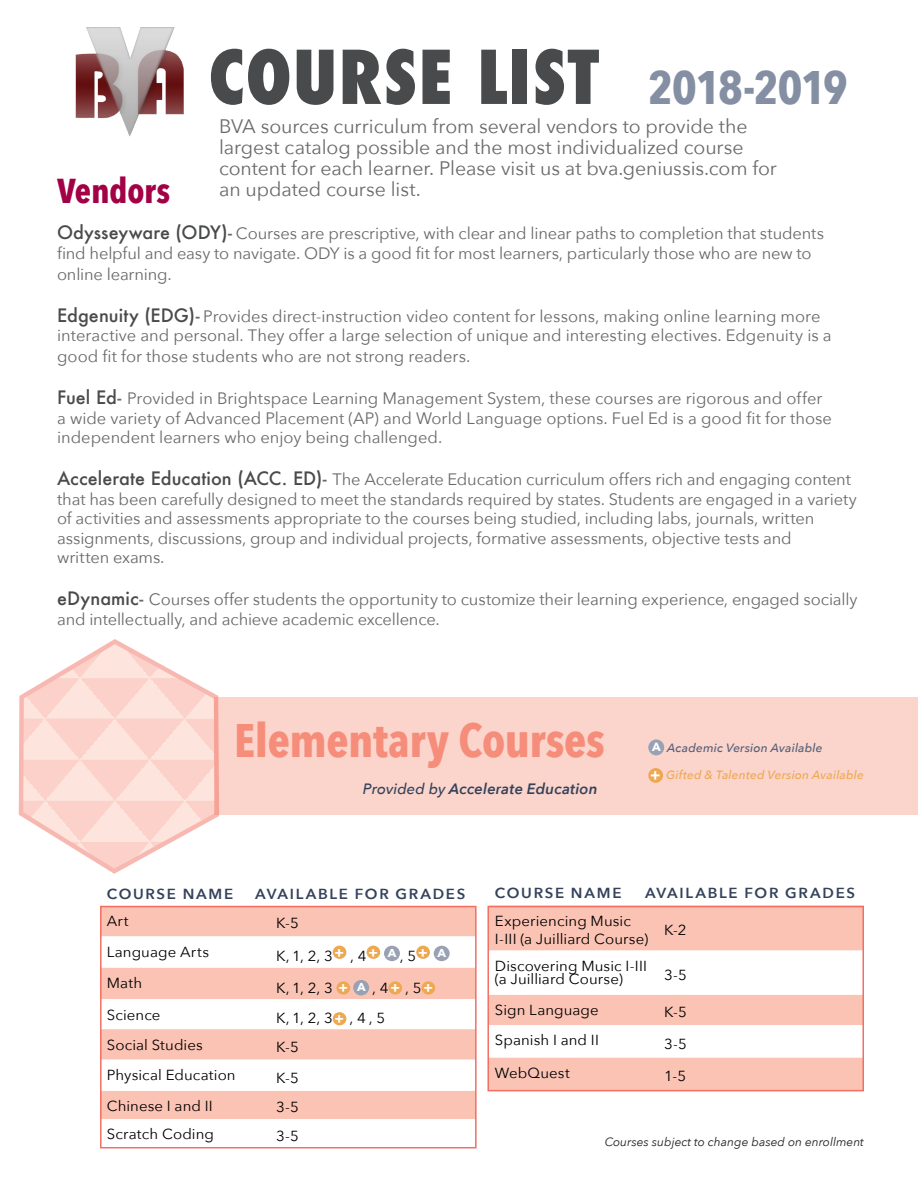
<style>
.page{position:relative;width:918px;height:1188px;background:#fff}
.page>*{position:absolute;margin:0;border:0;box-sizing:border-box;transform-origin:0 0}
.t1{font:800 condensed 72px "Futura";letter-spacing:.02em;color:#494a4b}
.t2{font:700 46.95px "Avenir Next Condensed";letter-spacing:-.01em;color:#f58d7a}
.t3{font:700 46.95px "Avenir Next Condensed";letter-spacing:-.025em;color:#858fa4}
.t4{font:700 34.5px "Avenir Next Condensed";letter-spacing:-.005em;color:#a30146}
.t5{font:19.5px/21px "Avenir Next";letter-spacing:-.005em;color:#69696c}
.t6{font:16.5px/19.5px "Avenir Next";letter-spacing:-.005em;color:#69696c}
.t7{font:700 15.45px "Avenir Next";color:#fff}
.t8{font:italic 600 15px "Avenir Next";letter-spacing:.01em;color:#34425a}
.t9{font:14.55px/18px "Avenir Next";letter-spacing:.005em;color:#000}
.t10{font:600 14.55px "Avenir Next";letter-spacing:.115em;color:#34425a}
.t11{font:700 13.95px "Avenir Next";color:#fff}
.t12{font:italic 12px "Avenir Next";color:#231f20}
.t13{font:italic 500 12px "Avenir Next";letter-spacing:.015em;color:#eea852}
.t14{font:italic 500 12px "Avenir Next";letter-spacing:.015em;color:#515e77}
.t15{font:700 11.85px "Avenir Next";color:#fff}
.t16{font:700 11.4px "Avenir Next";color:#fff}
.s1{font-family:"Futura";font-weight:500;font-size:18px;color:#494a4b}
.s2{font-family:"Futura";font-weight:500;font-size:18px}
.s3{font-weight:500}
.s4{font-weight:700;font-size:13.95px;color:#fff}
</style>
<div class="page">
<div style="left:489px;top:905px;width:375px;height:183px;background:#fbc3b4"></div>
<svg style="left:490px;top:951px;width:371px;height:106px"></svg>
<div style="left:214px;top:697px;width:704px;height:117px;background:#fbd4cb"></div>
<svg style="left:18px;top:639px;width:203px;height:235px"></svg>
<div style="left:648px;top:739px;width:16px;height:16px;background:#99a2b5;border-radius:50%"></div>
<div style="left:648px;top:768px;width:15px;height:15px;background:#eea852;border-radius:50%"></div>
<img style="left:75px;top:27px;width:109px;height:110px">
<div style="left:103px;top:909px;width:371px;height:27px;background:#fbc3b4"></div>
<svg style="left:103px;top:936px;width:371px;height:183px"></svg>
<div style="left:333px;top:946px;width:13px;height:13px;background:#eea852;border-radius:50%"></div>
<div style="left:367px;top:946px;width:13px;height:13px;background:#eea852;border-radius:50%"></div>
<div style="left:384px;top:946px;width:16px;height:15px;background:#99a2b5;border-radius:50%"></div>
<div style="left:416px;top:946px;width:14px;height:13px;background:#eea852;border-radius:50%"></div>
<div style="left:434px;top:946px;width:16px;height:15px;background:#99a2b5;border-radius:50%"></div>
<div style="left:336px;top:981px;width:14px;height:14px;background:#eea852;border-radius:50%"></div>
<div style="left:353px;top:980px;width:16px;height:15px;background:#99a2b5;border-radius:50%"></div>
<div style="left:388px;top:981px;width:14px;height:14px;background:#eea852;border-radius:50%"></div>
<div style="left:422px;top:981px;width:13px;height:14px;background:#eea852;border-radius:50%"></div>
<div style="left:333px;top:1012px;width:13px;height:13px;background:#eea852;border-radius:50%"></div>
<div style="left:100px;top:906px;width:377px;height:242px;border:2px solid #f26f62"></div>
<div style="left:487px;top:906px;width:377px;height:185px;border:2px solid #f26f62"></div>
<p class="t1" style="left:208px;top:28px;width:392px">COURSE LIST</p>
<p class="t3" style="left:648px;top:59px;width:201px">2018-2019</p>
<p class="t5" style="left:219px;top:115px;width:559px">BVA sources curriculum from several vendors to provide the largest catalog possible and the most individualized course content for each learner. Please visit us at bva.geniussis.com for an updated course list.</p>
<p class="t4" style="left:57px;top:170px;width:115px">Vendors</p>
<p class="t6" style="left:57px;top:223px;width:769px"><span class="s1">Odysseyware (ODY)</span><span class="s2">-</span> Courses are prescriptive, with clear and linear paths to completion that students find helpful and easy to navigate. ODY is a good fit for most learners, particularly those who are new to</p>
<p class="t6" style="left:57px;top:263px;width:116px">online learning.</p>
<p class="t6" style="left:57px;top:305px;width:776px"><span class="s1">Edgenuity (EDG)</span><span class="s2">-</span> Provides direct-instruction video content for lessons, making online learning more interactive and personal. They offer a large selection of unique and interesting electives. Edgenuity is a</p>
<p class="t6" style="left:57px;top:346px;width:415px">good fit for those students who are not strong readers.</p>
<p class="t6" style="left:57px;top:388px;width:776px"><span class="s1">Fuel Ed</span><span class="s2">-</span> Provided in Brightspace Learning Management System, these courses are rigorous and offer a wide variety of Advanced Placement (AP) and World Language options. Fuel Ed is a good fit for those independent learners who enjoy being challenged.</p>
<p class="t6" style="left:57px;top:469px;width:801px"><span class="s1">Accelerate Education (ACC. ED)</span><span class="s2">-</span> The Accelerate Education curriculum offers rich and engaging content that has been carefully designed to meet the standards required by states. Students are engaged in a variety of activities and assessments appropriate to the courses being studied, including labs, journals, written assignments, discussions, group and individual projects, formative assessments, objective tests and</p>
<p class="t6" style="left:57px;top:547px;width:109px">written exams.</p>
<p class="t6" style="left:57px;top:589px;width:802px"><span class="s1">eDynamic</span><span class="s2">-</span> Courses offer students the opportunity to customize their learning experience, engaged socially and intellectually, and achieve academic excellence.</p>
<p class="t2" style="left:234px;top:712px;width:372px">Elementary Courses</p>
<p class="t8" style="left:363px;top:776px;width:236px"><span class="s3">Provided by</span> Accelerate Education</p>
<p class="t15" style="left:652px;top:737px;width:10px">A</p>
<p class="t14" style="left:667px;top:738px;width:157px">Academic Version Available</p>
<p class="t7" style="left:650px;top:762px;width:12px">+</p>
<p class="t13" style="left:666px;top:765px;width:199px">Gifted &amp; Talented Version Available</p>
<p class="t10" style="left:107px;top:882px;width:128px">COURSE NAME</p>
<p class="t10" style="left:255px;top:882px;width:212px">AVAILABLE FOR GRADES</p>
<p class="t9" style="left:107px;top:912px;width:23px">Art</p>
<p class="t9" style="left:276px;top:914px;width:24px">K-5</p>
<p class="t9" style="left:107px;top:942px;width:104px">Language Arts</p>
<p class="t9" style="left:276px;top:947px;width:58px">K, 1, 2, 3</p>
<p class="t11" style="left:335px;top:940px;width:11px">+</p>
<p class="t9" style="left:350px;top:947px;width:18px">, 4</p>
<p class="t11" style="left:368px;top:940px;width:11px">+</p>
<p class="t16" style="left:388px;top:943px;width:10px">A</p>
<p class="t9" style="left:400px;top:947px;width:18px">, 5</p>
<p class="t11" style="left:418px;top:940px;width:11px">+</p>
<p class="t16" style="left:438px;top:943px;width:10px">A</p>
<p class="t9" style="left:107px;top:973px;width:37px">Math</p>
<p class="t9" style="left:276px;top:978px;width:73px">K, 1, 2, 3 <span class="s4">+</span></p>
<p class="t16" style="left:357px;top:978px;width:10px">A</p>
<p class="t9" style="left:372px;top:978px;width:62px">, 4<span class="s4">+</span> , 5<span class="s4">+</span></p>
<p class="t9" style="left:107px;top:1005px;width:55px">Science</p>
<p class="t9" style="left:276px;top:1009px;width:111px">K, 1, 2, 3<span class="s4">+</span> , 4 , 5</p>
<p class="t9" style="left:107px;top:1035px;width:98px">Social Studies</p>
<p class="t9" style="left:276px;top:1037px;width:24px">K-5</p>
<p class="t9" style="left:107px;top:1065px;width:130px">Physical Education</p>
<p class="t9" style="left:276px;top:1068px;width:24px">K-5</p>
<p class="t9" style="left:107px;top:1096px;width:107px">Chinese I and II</p>
<p class="t9" style="left:276px;top:1098px;width:24px">3-5</p>
<p class="t9" style="left:107px;top:1125px;width:109px">Scratch Coding</p>
<p class="t9" style="left:276px;top:1126px;width:24px">3-5</p>
<p class="t10" style="left:495px;top:880px;width:128px">COURSE NAME</p>
<p class="t10" style="left:645px;top:880px;width:212px">AVAILABLE FOR GRADES</p>
<p class="t9" style="left:495px;top:911px;width:155px">Experiencing Music<br>I-III (a Juilliard Course)</p>
<p class="t9" style="left:664px;top:921px;width:24px">K-2</p>
<p class="t9" style="left:495px;top:959px;width:154px;line-height:13.5px">Discovering Music I-III (a Juilliard Course)</p>
<p class="t9" style="left:664px;top:965px;width:24px">3-5</p>
<p class="t9" style="left:495px;top:1000px;width:105px">Sign Language</p>
<p class="t9" style="left:664px;top:1002px;width:24px">K-5</p>
<p class="t9" style="left:495px;top:1031px;width:105px">Spanish I and II</p>
<p class="t9" style="left:664px;top:1034px;width:24px">3-5</p>
<p class="t9" style="left:495px;top:1063px;width:76px">WebQuest</p>
<p class="t9" style="left:664px;top:1067px;width:23px">1-5</p>
<p class="t12" style="left:605px;top:1132px;width:261px">Courses subject to change based on enrollment</p>
</div>
